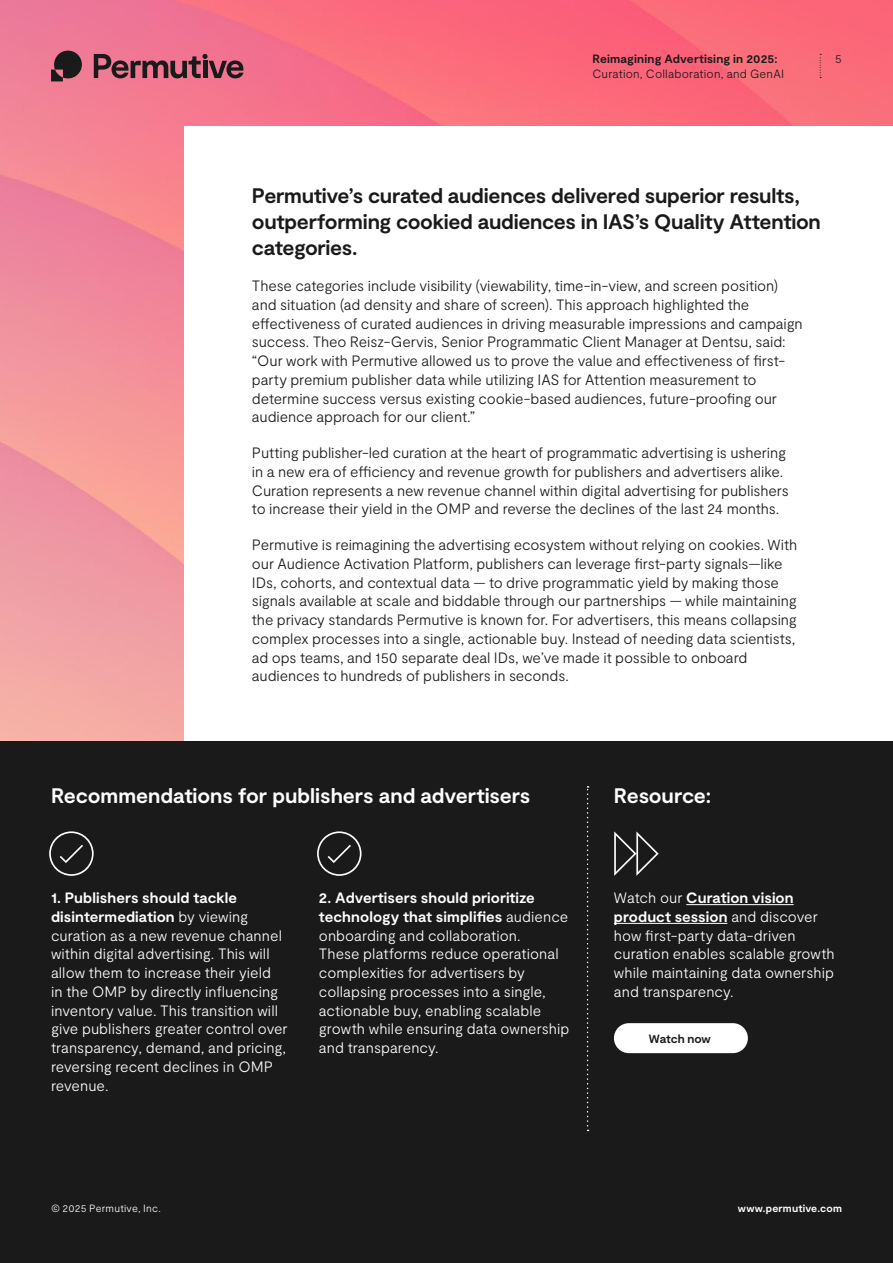
<style>
.page{position:relative;width:893px;height:1263px;background:#fff}
.page>*{position:absolute;margin:0;border:0;box-sizing:border-box;transform-origin:0 0}
.t1{font:700 21px/26.2px "Moderat";letter-spacing:-.015em;color:#1a1a1a}
.t2{font:700 21px "Moderat";letter-spacing:-.005em;color:#fff}
.t3{font:300 15px/18.8px "Moderat";letter-spacing:-.005em;color:#1a1a1a}
.t4{font:300 15px/18.8px "Moderat";letter-spacing:.005em;color:#fff}
.t5{font:300 12px "Moderat";letter-spacing:.015em;color:#1a1a1a}
.t6{font:700 12px "Moderat";letter-spacing:.01em;color:#1a1a1a}
.t7{font:700 12px "Moderat";letter-spacing:-.015em;color:#1a1a1a}
.t8{font:300 10.5px "Moderat";letter-spacing:.02em;color:#fff}
.t9{font:700 10.5px "Moderat";letter-spacing:.015em;color:#fff}
.s1{font-weight:700}
</style>
<div class="page">
<img style="left:0;top:0;width:893px;height:741px">
<div style="left:185px;top:126px;width:708px;height:1075px;background:#fff"></div>
<div style="left:0;top:741px;width:893px;height:520px;background:#1a1a1a"></div>
<div style="left:0;top:1176px;width:893px;height:87px;background:#1a1a1a"></div>
<svg style="left:94px;top:54px;width:150px;height:24px"></svg>
<svg style="left:51px;top:51px;width:31px;height:30px"></svg>
<svg style="left:820px;top:54px;width:1px;height:24px"></svg>
<svg style="left:49px;top:831px;width:45px;height:45px"></svg>
<svg style="left:317px;top:831px;width:44px;height:45px"></svg>
<svg style="left:614px;top:831px;width:45px;height:45px"></svg>
<hr style="left:686px;top:904px;width:108px;height:1px;background:#fff">
<hr style="left:614px;top:923px;width:113px;height:1px;background:#fff">
<svg style="left:587px;top:786px;width:2px;height:345px"></svg>
<div style="left:614px;top:1023px;width:134px;height:30px;background:#fff;border-radius:15px"></div>
<p class="t6" style="left:592px;top:52px;width:187px">Reimagining Advertising in 2025:</p>
<p class="t5" style="left:835px;top:52px;width:8px">5</p>
<p class="t5" style="left:592px;top:67px;width:193px">Curation, Collaboration, and GenAI</p>
<h1 class="t1" style="left:252px;top:183px;width:570px">Permutive’s curated audiences delivered superior results, outperforming cookied audiences in IAS’s Quality Attention categories.</h1>
<p class="t3" style="left:252px;top:277px;width:552px">These categories include visibility (viewability, time-in-view, and screen position) and situation (ad density and share of screen). This approach highlighted the effectiveness of curated audiences in driving measurable impressions and campaign success. Theo Reisz-Gervis, Senior Programmatic Client Manager at Dentsu, said: “Our work with Permutive allowed us to prove the value and effectiveness of first&shy;party premium publisher data while utilizing IAS for Attention measurement to determine success versus existing cookie-based audiences, future-proofing our audience approach for our client.”</p>
<p class="t3" style="left:252px;top:444px;width:538px">Putting publisher-led curation at the heart of programmatic advertising is ushering in a new era of efficiency and revenue growth for publishers and advertisers alike.<br>Curation represents a new revenue channel within digital advertising for publishers to increase their yield in the OMP and reverse the declines of the last 24 months.</p>
<p class="t3" style="left:252px;top:536px;width:547px">Permutive is reimagining the advertising ecosystem without relying on cookies. With our Audience Activation Platform, publishers can leverage first-party signals—like IDs, cohorts, and contextual data — to drive programmatic yield by making those signals available at scale and biddable through our partnerships — while maintaining the privacy standards Permutive is known for. For advertisers, this means collapsing complex processes into a single, actionable buy. Instead of needing data scientists, ad ops teams, and 150 separate deal IDs, we’ve made it possible to onboard audiences to hundreds of publishers in seconds.</p>
<h1 class="t2" style="left:51px;top:783px;width:481px">Recommendations for publishers and advertisers</h1>
<h1 class="t2" style="left:614px;top:783px;width:99px">Resource:</h1>
<p class="t4" style="left:51px;top:889px;width:238px"><span class="s1">1. Publishers should tackle disintermediation</span> by viewing curation as a new revenue channel within digital advertising. This will allow them to increase their yield<br>in the OMP by directly influencing inventory value. This transition will give publishers greater control over transparency, demand, and pricing, reversing recent declines in OMP revenue.</p>
<p class="t4" style="left:319px;top:889px;width:252px"><span class="s1">2. Advertisers should prioritize technology that simplifies</span> audience onboarding and collaboration.<br>These platforms reduce operational complexities for advertisers by collapsing processes into a single, actionable buy, enabling scalable growth while ensuring data ownership and transparency.</p>
<p class="t4" style="left:614px;top:889px;width:222px">Watch our <span class="s1">Curation vision product session</span> and discover how first-party data-driven curation enables scalable growth while maintaining data ownership and transparency.</p>
<p class="t7" style="left:649px;top:1032px;width:64px">Watch now</p>
<p class="t8" style="left:51px;top:1202px;width:111px">© 2025 Permutive, Inc.</p>
<p class="t9" style="left:738px;top:1202px;width:106px">www.permutive.com</p>
</div>
